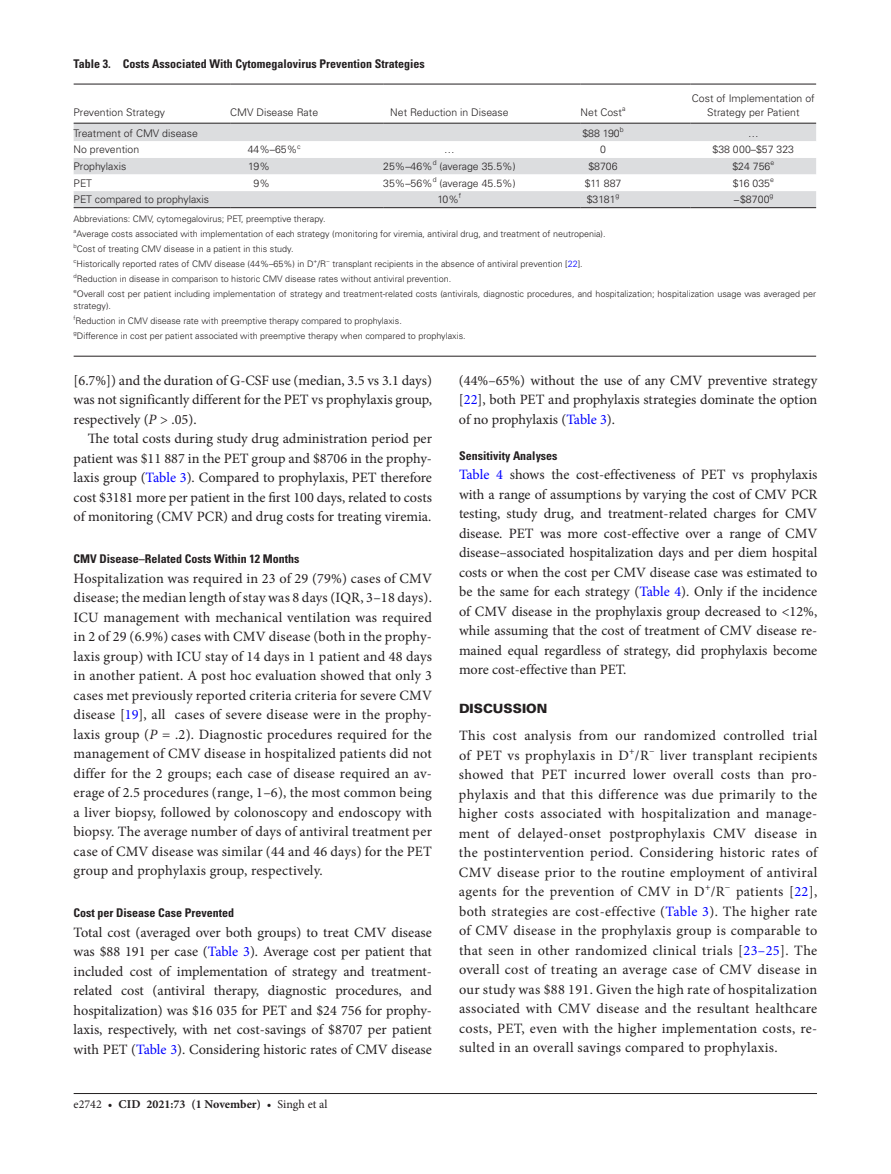
<style>
.page{position:relative;width:891px;height:1174px;background:#fff}
.page>*{position:absolute;margin:0;border:0;box-sizing:border-box;transform-origin:0 0}
.t1{font:14.25px/19.5px "Minion Pro";color:#231f20;text-align:justify}
.t2{font:900 12.75px "Univers LT Std";color:#231f20}
.t3{font:700 condensed 12px "Univers LT Std";color:#231f20}
.t4{font:700 12px "Minion Pro";color:#231f20}
.t5{font:300 10.5px/13.5px "Univers LT Std";color:#231f20;text-align:center}
.t6{font:300 9px/15px "Univers LT Std";color:#231f20}
.t7{font:300 6.9px "Univers LT Std";color:#231f20}
.s1{color:#00f}
.s2{font-style:italic}
.s3{font-weight:400}
</style>
<div class="page">
<hr style="left:74px;top:1093px;width:743px;height:1px;background:#231f20">
<hr style="left:74px;top:356px;width:742px;height:1px;background:#231f20">
<svg style="left:74px;top:122px;width:742px;height:1px"></svg>
<div style="left:74px;top:124px;width:742px;height:83px;background:#dcdddf"></div>
<svg style="left:74px;top:141px;width:742px;height:50px"></svg>
<hr style="left:74px;top:84px;width:156px;height:1px;background:#231f20">
<hr style="left:74px;top:123px;width:156px;height:1px;background:#231f20">
<hr style="left:230px;top:84px;width:153px;height:1px;background:#231f20">
<hr style="left:230px;top:123px;width:153px;height:1px;background:#231f20">
<hr style="left:383px;top:84px;width:198px;height:1px;background:#231f20">
<hr style="left:383px;top:123px;width:198px;height:1px;background:#231f20">
<hr style="left:581px;top:84px;width:109px;height:1px;background:#231f20">
<hr style="left:581px;top:123px;width:109px;height:1px;background:#231f20">
<hr style="left:690px;top:84px;width:126px;height:1px;background:#231f20">
<hr style="left:690px;top:123px;width:126px;height:1px;background:#231f20">
<hr style="left:74px;top:207px;width:156px;height:1px;background:#231f20">
<hr style="left:230px;top:207px;width:153px;height:1px;background:#231f20">
<hr style="left:383px;top:207px;width:198px;height:1px;background:#231f20">
<hr style="left:581px;top:207px;width:109px;height:1px;background:#231f20">
<hr style="left:690px;top:207px;width:126px;height:1px;background:#231f20">
<p class="t3" style="left:74px;top:56px;width:353px">Table 3. Costs Associated With Cytomegalovirus Prevention Strategies</p>
<p class="t5" style="left:74px;top:105px;width:93px">Prevention Strategy</p>
<p class="t5" style="left:230px;top:105px;width:89px">CMV Disease Rate</p>
<p class="t5" style="left:390px;top:105px;width:120px">Net Reduction in Disease</p>
<p class="t5" style="left:581px;top:105px;width:43px">Net Cost</p>
<p class="t7" style="left:622px;top:104px;width:5px">a</p>
<p class="t5" style="left:74px;top:126px;width:126px">Treatment of CMV disease</p>
<p class="t5" style="left:582px;top:126px;width:39px">$88 190</p>
<p class="t7" style="left:620px;top:125px;width:5px">b</p>
<p class="t5" style="left:692px;top:92px;width:124px">Cost of Implementation of<br>Strategy per Patient</p>
<p class="t5" style="left:748px;top:126px;width:12px">…</p>
<p class="t5" style="left:74px;top:143px;width:67px">No prevention</p>
<p class="t5" style="left:248px;top:143px;width:55px">44%–65%<sup>c</sup></p>
<p class="t5" style="left:444px;top:143px;width:12px">…</p>
<p class="t5" style="left:600px;top:143px;width:7px">0</p>
<p class="t5" style="left:713px;top:143px;width:83px">$38 000–$57 323</p>
<p class="t5" style="left:74px;top:160px;width:54px">Prophylaxis</p>
<p class="t5" style="left:248px;top:160px;width:23px">19%</p>
<p class="t5" style="left:383px;top:160px;width:134px">25%–46%<sup>d</sup> (average 35.5%)</p>
<p class="t5" style="left:588px;top:160px;width:31px">$8706</p>
<p class="t5" style="left:732px;top:160px;width:39px">$24 756</p>
<p class="t7" style="left:770px;top:159px;width:5px">e</p>
<p class="t5" style="left:74px;top:176px;width:20px">PET</p>
<p class="t5" style="left:254px;top:176px;width:18px">9%</p>
<p class="t5" style="left:383px;top:176px;width:134px">35%–56%<sup>d</sup> (average 45.5%)</p>
<p class="t5" style="left:585px;top:176px;width:38px">$11 887</p>
<p class="t5" style="left:733px;top:176px;width:43px">$16 035<sup>e</sup></p>
<p class="t5" style="left:74px;top:193px;width:137px">PET compared to prophylaxis</p>
<p class="t5" style="left:438px;top:193px;width:25px">10%<sup>f</sup></p>
<p class="t5" style="left:587px;top:193px;width:34px">$3181<sup>g</sup></p>
<p class="t5" style="left:733px;top:193px;width:42px">−$8700<sup>g</sup></p>
<p class="t6" style="left:74px;top:211px;width:744px">Abbreviations: CMV, cytomegalovirus; PET, preemptive therapy.<br><sup>a</sup>Average costs associated with implementation of each strategy (monitoring for viremia, antiviral drug, and treatment of neutropenia).<br><sup>b</sup>Cost of treating CMV disease in a patient in this study.<br><sup>c</sup>Historically reported rates of CMV disease (44%–65%) in D<sup>+</sup>/R<sup>−</sup> transplant recipients in the absence of antiviral prevention [<span class="s1">22</span>].<br><sup>d</sup>Reduction in disease in comparison to historic CMV disease rates without antiviral prevention.<br><sup>e</sup>Overall cost per patient including implementation of strategy and treatment-related costs (antivirals, diagnostic procedures, and hospitalization; hospitalization usage was averaged per</p>
<p class="t6" style="left:74px;top:298px;width:394px">strategy).<br><sup>f</sup>Reduction in CMV disease rate with preemptive therapy compared to prophylaxis.<br><sup>g</sup>Difference in cost per patient associated with preemptive therapy when compared to prophylaxis.</p>
<p class="t1" style="left:74px;top:371px;width:360px">[6.7%]) and the duration of G-CSF use (median, 3.5 vs 3.1 days) was not significantly different for the PET vs prophylaxis group, respectively (<span class="s2">P</span> &gt; .05).</p>
<p class="t1" style="left:74px;top:429px;width:360px;text-indent:14px">The total costs during study drug administration period per patient was $11 887 in the PET group and $8706 in the prophy&shy;laxis group (<span class="s1">Table 3</span>). Compared to prophylaxis, PET therefore cost $3181 more per patient in the first 100 days, related to costs of monitoring (CMV PCR) and drug costs for treating viremia.</p>
<p class="t3" style="left:74px;top:552px;width:227px">CMV Disease–Related Costs Within 12 Months</p>
<p class="t1" style="left:74px;top:569px;width:360px">Hospitalization was required in 23 of 29 (79%) cases of CMV disease; the median length of stay was 8 days (IQR, 3–18 days).<br>ICU management with mechanical ventilation was required in 2 of 29 (6.9%) cases with CMV disease (both in the prophy&shy;laxis group) with ICU stay of 14 days in 1 patient and 48 days in another patient. A post hoc evaluation showed that only 3 cases met previously reported criteria criteria for severe CMV disease [<span class="s1">19</span>], all cases of severe disease were in the prophy&shy;laxis group (<span class="s2">P</span> = .2). Diagnostic procedures required for the management of CMV disease in hospitalized patients did not differ for the 2 groups; each case of disease required an av&shy;erage of 2.5 procedures (range, 1–6), the most common being a liver biopsy, followed by colonoscopy and endoscopy with biopsy. The average number of days of antiviral treatment per case of CMV disease was similar (44 and 46 days) for the PET group and prophylaxis group, respectively.</p>
<p class="t3" style="left:74px;top:906px;width:162px">Cost per Disease Case Prevented</p>
<p class="t1" style="left:74px;top:923px;width:360px">Total cost (averaged over both groups) to treat CMV disease was $88 191 per case (<span class="s1">Table 3</span>). Average cost per patient that included cost of implementation of strategy and treatment&shy;related cost (antiviral therapy, diagnostic procedures, and hospitalization) was $16 035 for PET and $24 756 for prophy&shy;laxis, respectively, with net cost-savings of $8707 per patient with PET (<span class="s1">Table 3</span>). Considering historic rates of CMV disease</p>
<p class="t4" style="left:74px;top:1095px;width:255px"><span class="s3">e2742 •</span> cid 2021:73 (1 November) <span class="s3">• Singh et al</span></p>
<p class="t1" style="left:459px;top:371px;width:360px">(44%–65%) without the use of any CMV preventive strategy [<span class="s1">22</span>], both PET and prophylaxis strategies dominate the option of no prophylaxis (<span class="s1">Table 3</span>).</p>
<p class="t3" style="left:459px;top:448px;width:100px">Sensitivity Analyses</p>
<p class="t1" style="left:459px;top:465px;width:360px"><span class="s1">Table 4</span> shows the cost-effectiveness of PET vs prophylaxis with a range of assumptions by varying the cost of CMV PCR testing, study drug, and treatment-related charges for CMV disease. PET was more cost-effective over a range of CMV disease–associated hospitalization days and per diem hospital costs or when the cost per CMV disease case was estimated to be the same for each strategy (<span class="s1">Table 4</span>). Only if the incidence of CMV disease in the prophylaxis group decreased to &lt;12%, while assuming that the cost of treatment of CMV disease re&shy;mained equal regardless of strategy, did prophylaxis become more cost-effective than PET.</p>
<p class="t2" style="left:459px;top:701px;width:90px">DISCUSSION</p>
<p class="t1" style="left:459px;top:726px;width:360px">This cost analysis from our randomized controlled trial of PET vs prophylaxis in D<sup>+</sup>/R<sup>−</sup> liver transplant recipients showed that PET incurred lower overall costs than pro&shy;phylaxis and that this difference was due primarily to the higher costs associated with hospitalization and manage&shy;ment of delayed-onset postprophylaxis CMV disease in the postintervention period. Considering historic rates of CMV disease prior to the routine employment of antiviral agents for the prevention of CMV in D<sup>+</sup>/R<sup>−</sup> patients [<span class="s1">22</span>], both strategies are cost-effective (<span class="s1">Table 3</span>). The higher rate of CMV disease in the prophylaxis group is comparable to that seen in other randomized clinical trials [<span class="s1">23–25</span>]. The overall cost of treating an average case of CMV disease in our study was $88 191. Given the high rate of hospitalization associated with CMV disease and the resultant healthcare costs, PET, even with the higher implementation costs, re&shy;sulted in an overall savings compared to prophylaxis.</p>
</div>
